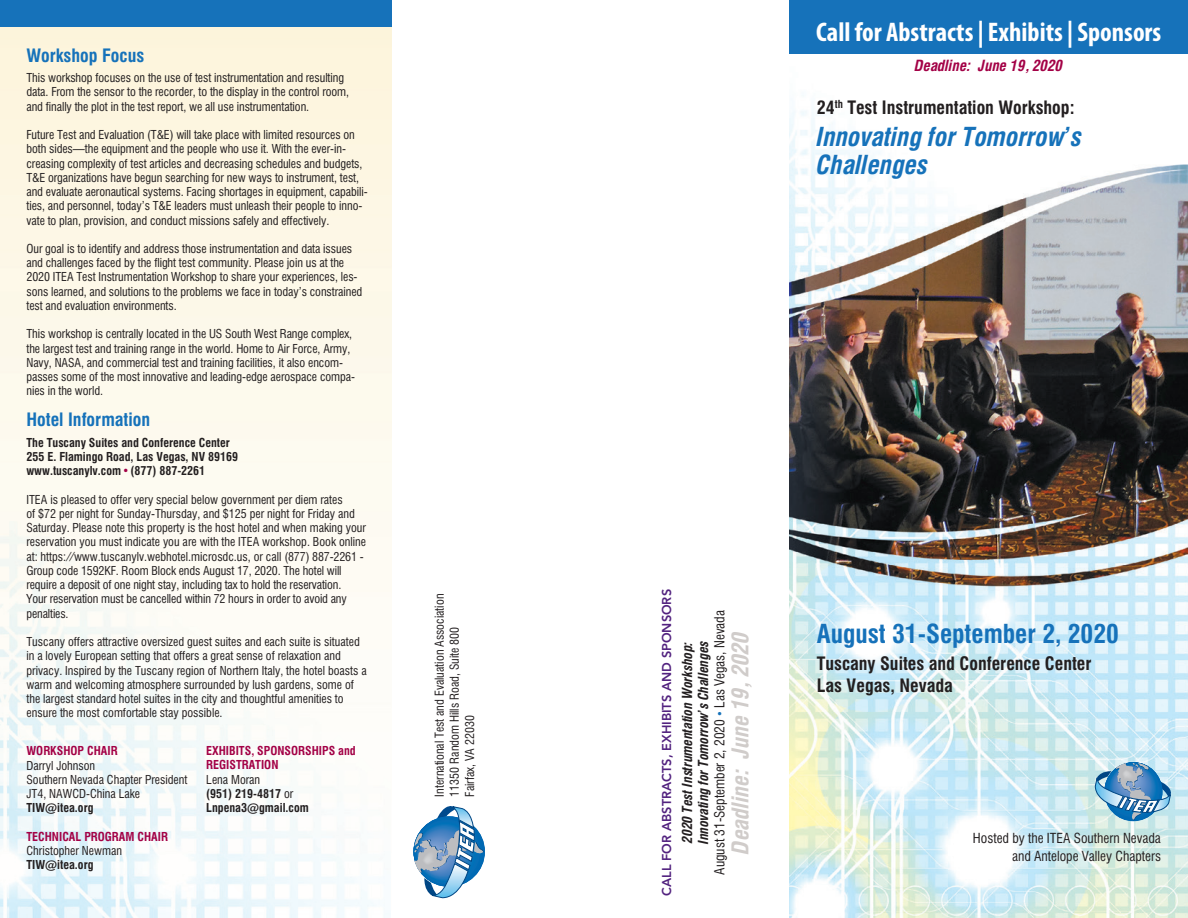
<style>
.page{position:relative;width:1188px;height:918px;background:#fff}
.page>*{position:absolute;margin:0;border:0;box-sizing:border-box;transform-origin:0 0}
.t1{font:700 condensed 27px "Myriad Pro";color:#fff}
.t2{font:italic 700 25.5px/28.5px "Corporate Condensed";color:#1672ba}
.t3{font:700 25.5px "Corporate Condensed";color:#1672ba}
.t4{font:italic 700 22.5px "Corporate Condensed";letter-spacing:-.005em;color:#d0ccca}
.t5{font:700 18px/22.8px "Corporate Condensed";color:#231f20}
.t6{font:700 18px "Corporate Condensed";color:#1672ba}
.t7{font:italic 700 15px "Corporate Condensed";color:#a30146}
.t8{font:italic 700 13.5px/16.2px "Corporate Condensed";letter-spacing:-.01em;color:#231f20;text-align:center}
.t9{font:13.5px/18px "Corporate Condensed";color:#231f20;text-align:right}
.t10{font:800 12.75px "Avenir";color:#52227f}
.t11{font:12px/14.2px "Corporate Condensed";letter-spacing:-.005em;color:#231f20}
.t12{font:700 12px/14.2px "Corporate Condensed";color:#231f20}
.t13{font:700 12px/14.2px "Corporate Condensed";color:#a30146}
.s1{font-weight:400}
.s2{font-weight:400;font-style:normal}
.s3{font-family:"Arial";font-weight:400;font-style:normal;color:#1672ba}
</style>
<div class="page">
<img style="left:0;top:27px;width:392px;height:891px">
<img style="left:790px;top:53px;width:398px;height:865px">
<div style="left:790px;top:0;width:398px;height:53px;background:#1672ba"></div>
<svg style="left:414px;top:806px;width:70px;height:92px"></svg>
<div style="left:0;top:0;width:392px;height:27px;background:#1672ba"></div>
<svg style="left:1095px;top:763px;width:76px;height:57px;background:#7dabcc"></svg>
<h3 class="t6" style="left:26px;top:48px;width:119px">Workshop Focus</h3>
<p class="t11" style="left:26px;top:72px;width:324px">This workshop focuses on the use of test instrumentation and resulting data. From the sensor to the recorder, to the display in the control room, and finally the plot in the test report, we all use instrumentation.</p>
<p class="t11" style="left:26px;top:129px;width:343px">Future Test and Evaluation (T&amp;E) will take place with limited resources on both sides—the equipment and the people who use it. With the ever-in&shy;creasing complexity of test articles and decreasing schedules and budgets, T&amp;E organizations have begun searching for new ways to instrument, test, and evaluate aeronautical systems. Facing shortages in equipment, capabili&shy;ties, and personnel, today’s T&amp;E leaders must unleash their people to inno&shy;vate to plan, provision, and conduct missions safely and effectively.</p>
<p class="t11" style="left:26px;top:242px;width:337px">Our goal is to identify and address those instrumentation and data issues and challenges faced by the flight test community. Please join us at the 2020 ITEA Test Instrumentation Workshop to share your experiences, les&shy;sons learned, and solutions to the problems we face in today’s constrained test and evaluation environments.</p>
<p class="t11" style="left:26px;top:328px;width:330px">This workshop is centrally located in the US South West Range complex, the largest test and training range in the world. Home to Air Force, Army, Navy, NASA, and commercial test and training facilities, it also encom&shy;passes some of the most innovative and leading-edge aerospace compa&shy;nies in the world.</p>
<h3 class="t6" style="left:26px;top:413px;width:125px">Hotel Information</h3>
<p class="t12" style="left:26px;top:436px;width:213px">The Tuscany Suites and Conference Center<br>255 E. Flamingo Road, Las Vegas, NV 89169 www.tuscanylv.com <sup>l</sup> (877) 887-2261</p>
<p class="t11" style="left:26px;top:493px;width:341px">ITEA is pleased to offer very special below government per diem rates<br>of $72 per night for Sunday-Thursday, and $125 per night for Friday and Saturday. Please note this property is the host hotel and when making your reservation you must indicate you are with the ITEA workshop. Book online at: https:/ /www.tuscanylv.webhotel.microsdc.us, or call (877) 887-2261 - Group code 1592KF. Room Block ends August 17, 2020. The hotel will<br>r equire a deposit of one night stay, including tax to hold the reservation.<br>Your reservation must be cancelled within 72 hours in order to avoid any penalties.</p>
<p class="t11" style="left:26px;top:636px;width:342px">Tuscany offers attractive oversized guest suites and each suite is situated in a lovely European setting that offers a great sense of relaxation and privacy. Inspired by the Tuscany region of Northern Italy, the hotel boasts a warm and welcoming atmosphere surrounded by lush gardens, some of the largest standard hotel suites in the city and thoughtful amenities to ensure the most comfortable stay possible.</p>
<p class="t13" style="left:26px;top:745px;width:93px">WORKSHOP CHAIR</p>
<p class="t11" style="left:26px;top:759px;width:162px">Darryl Johnson<br>Southern Nevada Chapter President<br>JT4, NAWCD-China Lake</p>
<p class="t12" style="left:26px;top:802px;width:69px">TIW@itea.org</p>
<p class="t13" style="left:26px;top:830px;width:143px">TECHNICAL PROGRAM CHAIR</p>
<p class="t11" style="left:26px;top:845px;width:97px">Christopher Newman</p>
<p class="t12" style="left:26px;top:859px;width:69px">TIW@itea.org</p>
<p class="t13" style="left:206px;top:745px;width:151px">EXHIBITS, SPONSORSHIPS and<br>REGISTRATION</p>
<p class="t12" style="left:206px;top:773px;width:104px"><span class="s1">Lena Moran<br></span>(951) 219-4817 <span class="s1">or<br></span>Lnpena3@gmail.com</p>
<p class="t11" style="left:433px;top:796px;width:204px;line-height:15.1px;rotate:-90deg">International Test and Evaluation Association<br>11350 Random Hills Road, Suite 800<br>Fairfax, VA 22030</p>
<h1 class="t1" style="left:816px;top:15px;width:347px">Call for Abstracts | Exhibits | Sponsors</h1>
<p class="t7" style="left:915px;top:60px;width:150px">Deadline: June 19, 2020</p>
<h3 class="t5" style="left:817px;top:98px;width:259px">24<sup>th</sup> Test Instrumentation Workshop:</h3>
<h2 class="t2" style="left:817px;top:125px;width:267px">Innovating for Tomorrow’s<br>Challenges</h2>
<p class="t10" style="left:662px;top:896px;width:308px;rotate:-90deg">CALL FOR ABSTRACTS, EXHIBITS AND SPONSORS</p>
<p class="t8" style="left:680px;top:875px;width:266px;rotate:-90deg">2020 Test Instrumentation Workshop:<br>Innovating for Tomorrow’s Challenges<br><span class="s2">August 31-September 2, 2020</span> <span class="s3">•</span> <span class="s2">Las Vegas, Nevada</span></p>
<h3 class="t4" style="left:731px;top:854px;width:224px;rotate:-90deg">Deadline: June 19, 2020</h3>
<h2 class="t3" style="left:817px;top:624px;width:304px">August 31-September 2, 2020</h2>
<h3 class="t5" style="left:817px;top:653px;width:276px">Tuscany Suites and Conference Center<br>Las Vegas, Nevada</h3>
<p class="t9" style="left:973px;top:830px;width:190px">Hosted by the ITEA Southern Nevada and Antelope Valley Chapters</p>
</div>
